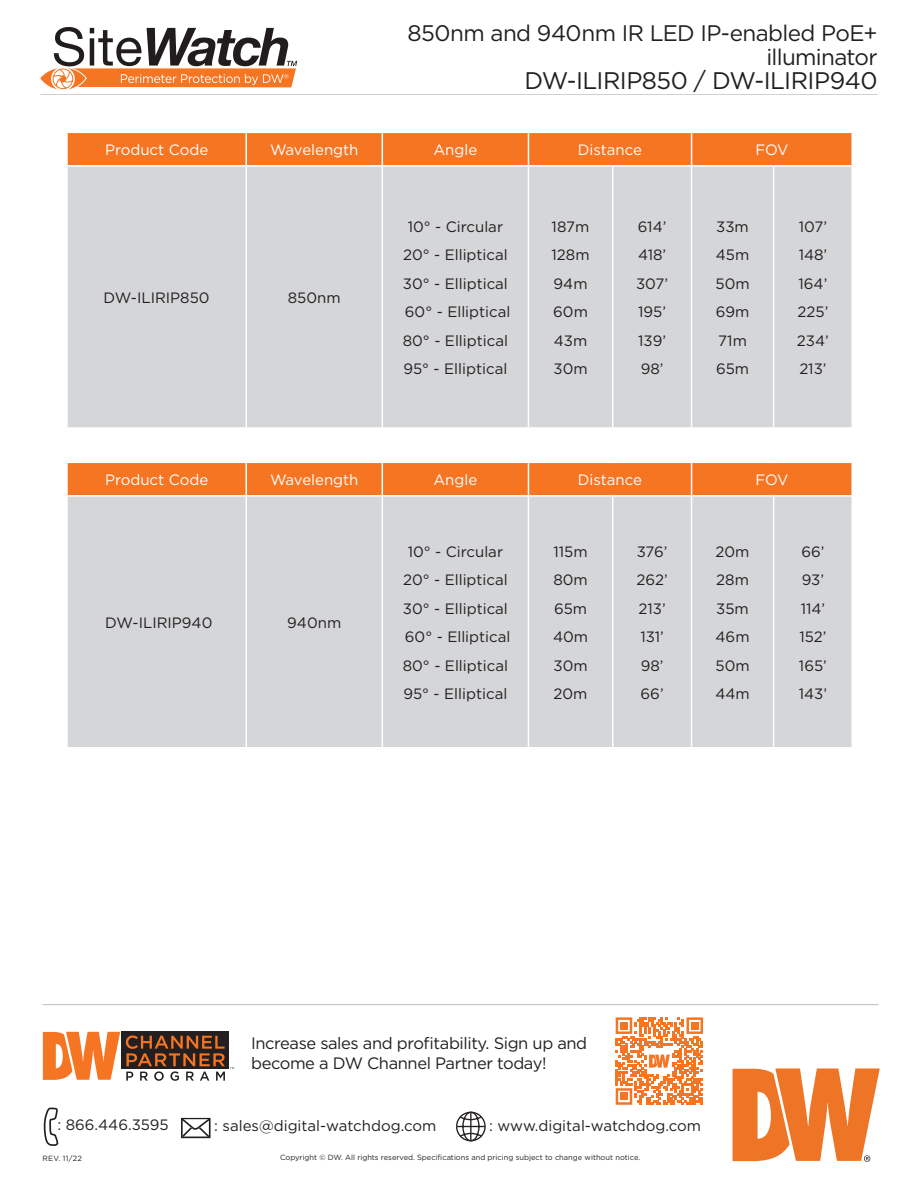
<style>
.page{position:relative;width:918px;height:1188px;background:#fff}
.page>*{position:absolute;margin:0;border:0;box-sizing:border-box;transform-origin:0 0}
.t1{font:24px "Gotham";letter-spacing:-.02em;color:#231f20}
.t2{font:22.5px/24px "Gotham";letter-spacing:-.025em;color:#231f20;text-align:right}
.t3{font:16.5px/19.8px "Gotham";letter-spacing:-.025em;color:#231f20}
.t4{font:15px "Gotham";color:#231f20}
.t5{font:15px "Gotham";color:#fff}
.t6{font:7.5px "Gotham";color:#231f20}
</style>
<div class="page">
<hr style="left:40px;top:94px;width:838px;height:1px;background:#cfd0d2">
<div style="left:68px;top:133px;width:784px;height:32px;background:#f57523"></div>
<div style="left:68px;top:167px;width:314px;height:260px;background:#d5d6d8"></div>
<div style="left:383px;top:167px;width:469px;height:260px;background:#d5d6d8"></div>
<hr style="left:246px;top:133px;width:1px;height:32px;background:#fff">
<hr style="left:382px;top:133px;width:1px;height:32px;background:#fff">
<hr style="left:528px;top:133px;width:1px;height:32px;background:#fff">
<hr style="left:691px;top:133px;width:1px;height:32px;background:#fff">
<hr style="left:246px;top:167px;width:1px;height:260px;background:#fff">
<hr style="left:528px;top:167px;width:1px;height:260px;background:#fff">
<hr style="left:612px;top:167px;width:1px;height:260px;background:#fff">
<hr style="left:691px;top:167px;width:1px;height:260px;background:#fff">
<hr style="left:773px;top:167px;width:1px;height:260px;background:#fff">
<div style="left:68px;top:463px;width:784px;height:32px;background:#f57523"></div>
<div style="left:68px;top:497px;width:314px;height:250px;background:#d5d6d8"></div>
<div style="left:383px;top:497px;width:469px;height:250px;background:#d5d6d8"></div>
<hr style="left:246px;top:463px;width:1px;height:32px;background:#fff">
<hr style="left:382px;top:463px;width:1px;height:32px;background:#fff">
<hr style="left:528px;top:463px;width:1px;height:32px;background:#fff">
<hr style="left:691px;top:463px;width:1px;height:32px;background:#fff">
<hr style="left:246px;top:497px;width:1px;height:250px;background:#fff">
<hr style="left:528px;top:497px;width:1px;height:250px;background:#fff">
<hr style="left:612px;top:497px;width:1px;height:250px;background:#fff">
<hr style="left:691px;top:497px;width:1px;height:250px;background:#fff">
<hr style="left:773px;top:497px;width:1px;height:250px;background:#fff">
<hr style="left:43px;top:1004px;width:836px;height:1px;background:#bcbdc0">
<div style="left:122px;top:1032px;width:107px;height:37px;background:#231f20"></div>
<svg style="left:43px;top:1032px;width:77px;height:48px"></svg>
<svg style="left:126px;top:1036px;width:108px;height:45px"></svg>
<svg style="left:44px;top:1108px;width:14px;height:38px"></svg>
<svg style="left:181px;top:1118px;width:30px;height:20px"></svg>
<svg style="left:456px;top:1112px;width:30px;height:29px"></svg>
<svg style="left:616px;top:1017px;width:87px;height:88px"></svg>
<div style="left:620px;top:1022px;width:8px;height:7px;background:#f57523"></div>
<div style="left:691px;top:1022px;width:7px;height:7px;background:#f57523"></div>
<div style="left:620px;top:1093px;width:8px;height:7px;background:#f57523"></div>
<svg style="left:733px;top:1068px;width:147px;height:94px"></svg>
<svg style="left:40px;top:27px;width:257px;height:63px"></svg>
<p class="t2" style="left:407px;top:21px;width:472px">850nm and 940nm IR LED IP-enabled PoE+ illuminator</p>
<p class="t1" style="left:524px;top:66px;width:355px">DW-ILIRIP850 / DW-ILIRIP940</p>
<p class="t5" style="left:105px;top:140px;width:105px">Product Code</p>
<p class="t5" style="left:270px;top:140px;width:90px">Wavelength</p>
<p class="t5" style="left:433px;top:140px;width:45px">Angle</p>
<p class="t5" style="left:578px;top:140px;width:66px">Distance</p>
<p class="t5" style="left:755px;top:140px;width:35px">FOV</p>
<p class="t4" style="left:104px;top:288px;width:107px">DW-ILIRIP850</p>
<p class="t4" style="left:288px;top:288px;width:54px">850nm</p>
<p class="t4" style="left:408px;top:217px;width:97px">10° - Circular</p>
<p class="t4" style="left:403px;top:245px;width:106px">20° - Elliptical</p>
<p class="t4" style="left:403px;top:274px;width:106px">30° - Elliptical</p>
<p class="t4" style="left:405px;top:302px;width:107px">60° - Elliptical</p>
<p class="t4" style="left:403px;top:331px;width:107px">80° - Elliptical</p>
<p class="t4" style="left:403px;top:359px;width:105px">95° - Elliptical</p>
<p class="t4" style="left:552px;top:217px;width:39px">187m</p>
<p class="t4" style="left:552px;top:245px;width:40px">128m</p>
<p class="t4" style="left:554px;top:274px;width:36px">94m</p>
<p class="t4" style="left:553px;top:302px;width:36px">60m</p>
<p class="t4" style="left:554px;top:331px;width:35px">43m</p>
<p class="t4" style="left:554px;top:359px;width:36px">30m</p>
<p class="t4" style="left:638px;top:217px;width:30px">614’</p>
<p class="t4" style="left:638px;top:245px;width:30px">418’</p>
<p class="t4" style="left:636px;top:274px;width:34px">307’</p>
<p class="t4" style="left:638px;top:302px;width:29px">195’</p>
<p class="t4" style="left:638px;top:331px;width:29px">139’</p>
<p class="t4" style="left:641px;top:359px;width:24px">98’</p>
<p class="t4" style="left:716px;top:217px;width:34px">33m</p>
<p class="t4" style="left:716px;top:245px;width:35px">45m</p>
<p class="t4" style="left:716px;top:274px;width:36px">50m</p>
<p class="t4" style="left:716px;top:302px;width:35px">69m</p>
<p class="t4" style="left:718px;top:331px;width:30px">71m</p>
<p class="t4" style="left:716px;top:359px;width:35px">65m</p>
<p class="t4" style="left:799px;top:217px;width:30px">107’</p>
<p class="t4" style="left:799px;top:245px;width:30px">148’</p>
<p class="t4" style="left:799px;top:274px;width:30px">164’</p>
<p class="t4" style="left:798px;top:302px;width:32px">225’</p>
<p class="t4" style="left:797px;top:331px;width:33px">234’</p>
<p class="t4" style="left:799px;top:359px;width:29px">213’</p>
<p class="t5" style="left:105px;top:470px;width:105px">Product Code</p>
<p class="t5" style="left:270px;top:470px;width:90px">Wavelength</p>
<p class="t5" style="left:433px;top:470px;width:45px">Angle</p>
<p class="t5" style="left:578px;top:470px;width:66px">Distance</p>
<p class="t5" style="left:755px;top:470px;width:35px">FOV</p>
<p class="t4" style="left:105px;top:613px;width:109px">DW-ILIRIP940</p>
<p class="t4" style="left:287px;top:613px;width:55px">940nm</p>
<p class="t4" style="left:408px;top:542px;width:97px">10° - Circular</p>
<p class="t4" style="left:403px;top:570px;width:106px">20° - Elliptical</p>
<p class="t4" style="left:403px;top:599px;width:106px">30° - Elliptical</p>
<p class="t4" style="left:405px;top:627px;width:107px">60° - Elliptical</p>
<p class="t4" style="left:403px;top:656px;width:107px">80° - Elliptical</p>
<p class="t4" style="left:403px;top:684px;width:105px">95° - Elliptical</p>
<p class="t4" style="left:554px;top:542px;width:36px">115m</p>
<p class="t4" style="left:553px;top:570px;width:36px">80m</p>
<p class="t4" style="left:554px;top:599px;width:35px">65m</p>
<p class="t4" style="left:553px;top:627px;width:37px">40m</p>
<p class="t4" style="left:554px;top:656px;width:36px">30m</p>
<p class="t4" style="left:554px;top:684px;width:35px">20m</p>
<p class="t4" style="left:637px;top:542px;width:32px">376’</p>
<p class="t4" style="left:636px;top:570px;width:33px">262’</p>
<p class="t4" style="left:639px;top:599px;width:29px">213’</p>
<p class="t4" style="left:640px;top:627px;width:25px">131’</p>
<p class="t4" style="left:641px;top:656px;width:24px">98’</p>
<p class="t4" style="left:641px;top:684px;width:25px">66’</p>
<p class="t4" style="left:716px;top:542px;width:35px">20m</p>
<p class="t4" style="left:716px;top:570px;width:34px">28m</p>
<p class="t4" style="left:716px;top:599px;width:34px">35m</p>
<p class="t4" style="left:716px;top:627px;width:36px">46m</p>
<p class="t4" style="left:716px;top:656px;width:36px">50m</p>
<p class="t4" style="left:715px;top:684px;width:36px">44m</p>
<p class="t4" style="left:801px;top:542px;width:25px">66’</p>
<p class="t4" style="left:802px;top:570px;width:24px">93’</p>
<p class="t4" style="left:801px;top:599px;width:26px">114’</p>
<p class="t4" style="left:799px;top:627px;width:29px">152’</p>
<p class="t4" style="left:799px;top:656px;width:29px">165’</p>
<p class="t4" style="left:799px;top:684px;width:30px">143’</p>
<p class="t3" style="left:251px;top:1033px;width:338px">Increase sales and profitability. Sign up and become a DW Channel Partner today!</p>
<p class="t4" style="left:57px;top:1115px;width:113px">: 866.446.3595</p>
<p class="t4" style="left:214px;top:1116px;width:224px">: sales@digital-watchdog.com</p>
<p class="t4" style="left:489px;top:1116px;width:213px">: www.digital-watchdog.com</p>
<p class="t6" style="left:43px;top:1153px;width:41px">REV. 11/22</p>
<p class="t6" style="left:280px;top:1152px;width:362px">Copyright © DW. All rights reserved. Specifications and pricing subject to change without notice.</p>
</div>
